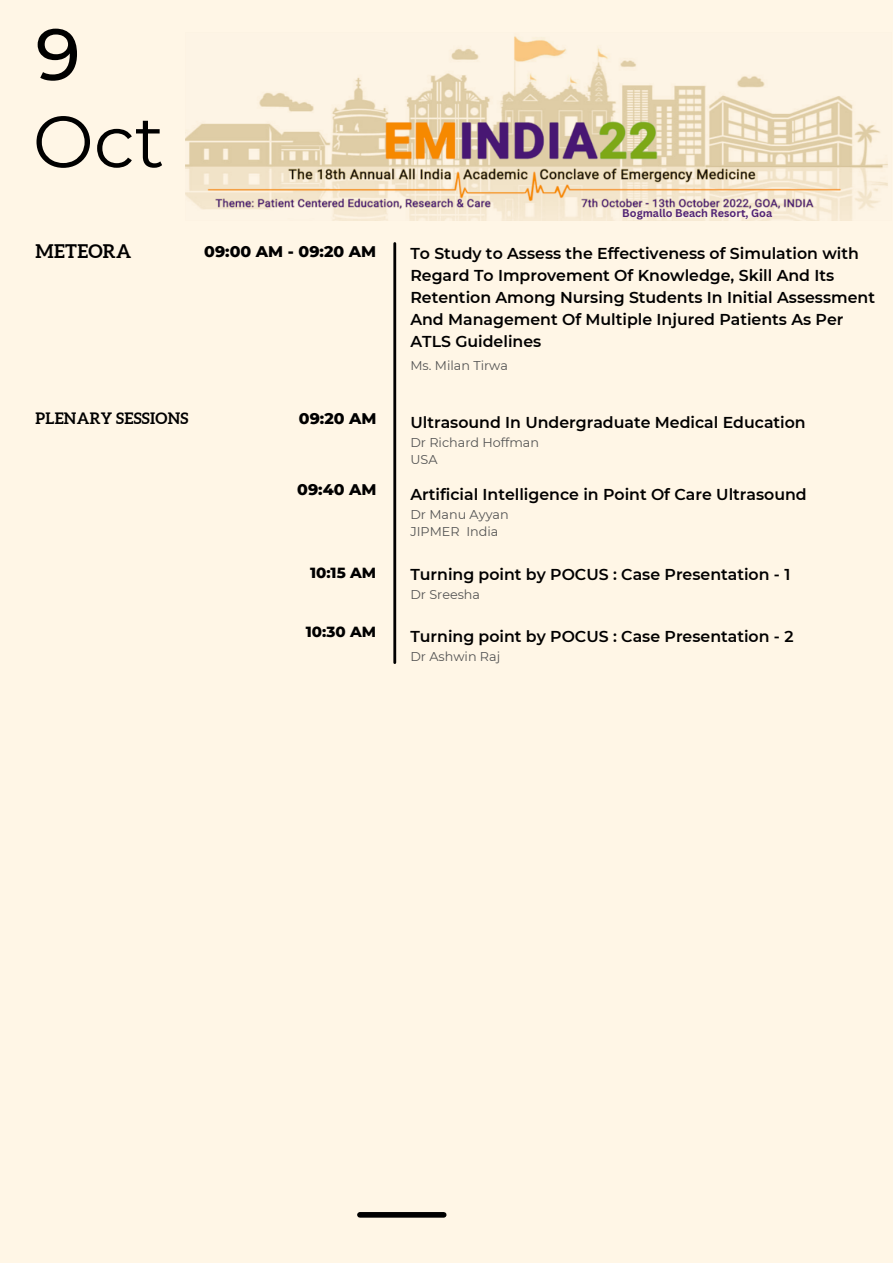
<style>
.page{position:relative;width:893px;height:1263px;background:#fff6e6}
.page>*{position:absolute;margin:0;border:0;box-sizing:border-box;transform-origin:0 0}
.t1{font:72.75px "Montserrat";color:#000}
.t2{font:500 72.75px "Montserrat";color:#000}
.t3{font:700 18.75px "Aleo";letter-spacing:.015em;color:#000}
.t4{font:600 15.75px/21.9px "Montserrat";color:#000}
.t5{font:800 15.75px "Montserrat";color:#000}
.t6{font:700 15.75px "Aleo";letter-spacing:.015em;color:#000}
.t7{font:800 15px "Montserrat";color:#000}
.t8{font:12.75px/17.4px "Montserrat";color:#545454}
.t9{font:700 10.88px "Canva Sans";color:#502275}
</style>
<div class="page">
<div style="left:360px;top:1212px;width:84px;height:5px;background:#000"></div>
<hr style="left:393px;top:243px;width:3px;height:420px;background:#000">
<img style="left:185px;top:36px;width:703px;height:185px">
<h1 class="t2" style="left:36px;top:10px;width:46px">9</h1>
<h1 class="t1" style="left:33px;top:97px;width:133px">Oct</h1>
<p class="t9" style="left:622px;top:205px;width:151px">Bogmallo Beach Resort, Goa</p>
<p class="t3" style="left:36px;top:240px;width:97px">METEORA</p>
<p class="t5" style="left:204px;top:242px;width:173px">09:00 AM - 09:20 AM</p>
<p class="t4" style="left:410px;top:242px;width:466px">To Study to Assess the Effectiveness of Simulation with Regard To Improvement Of Knowledge, Skill And Its Retention Among Nursing Students In Initial Assessment And Management Of Multiple Injured Patients As Per ATLS Guidelines</p>
<p class="t8" style="left:410px;top:356px;width:99px">Ms. Milan Tirwa</p>
<p class="t6" style="left:36px;top:409px;width:154px">PLENARY SESSIONS</p>
<p class="t5" style="left:299px;top:409px;width:79px">09:20 AM</p>
<p class="t4" style="left:410px;top:411px;width:397px">Ultrasound In Undergraduate Medical Education</p>
<p class="t8" style="left:410px;top:433px;width:130px">Dr Richard Hoffman<br>USA</p>
<p class="t5" style="left:297px;top:479px;width:81px">09:40 AM</p>
<p class="t4" style="left:410px;top:483px;width:398px">Artificial Intelligence in Point Of Care Ultrasound</p>
<p class="t8" style="left:410px;top:505px;width:100px">Dr Manu Ayyan<br>JIPMER India</p>
<p class="t7" style="left:310px;top:563px;width:68px">10:15 AM</p>
<p class="t4" style="left:410px;top:563px;width:381px">Turning point by POCUS : Case Presentation - 1</p>
<p class="t8" style="left:410px;top:585px;width:71px">Dr Sreesha</p>
<p class="t7" style="left:306px;top:622px;width:72px">10:30 AM</p>
<p class="t4" style="left:410px;top:626px;width:384px">Turning point by POCUS : Case Presentation - 2</p>
<p class="t8" style="left:410px;top:647px;width:91px">Dr Ashwin Raj</p>
</div>
